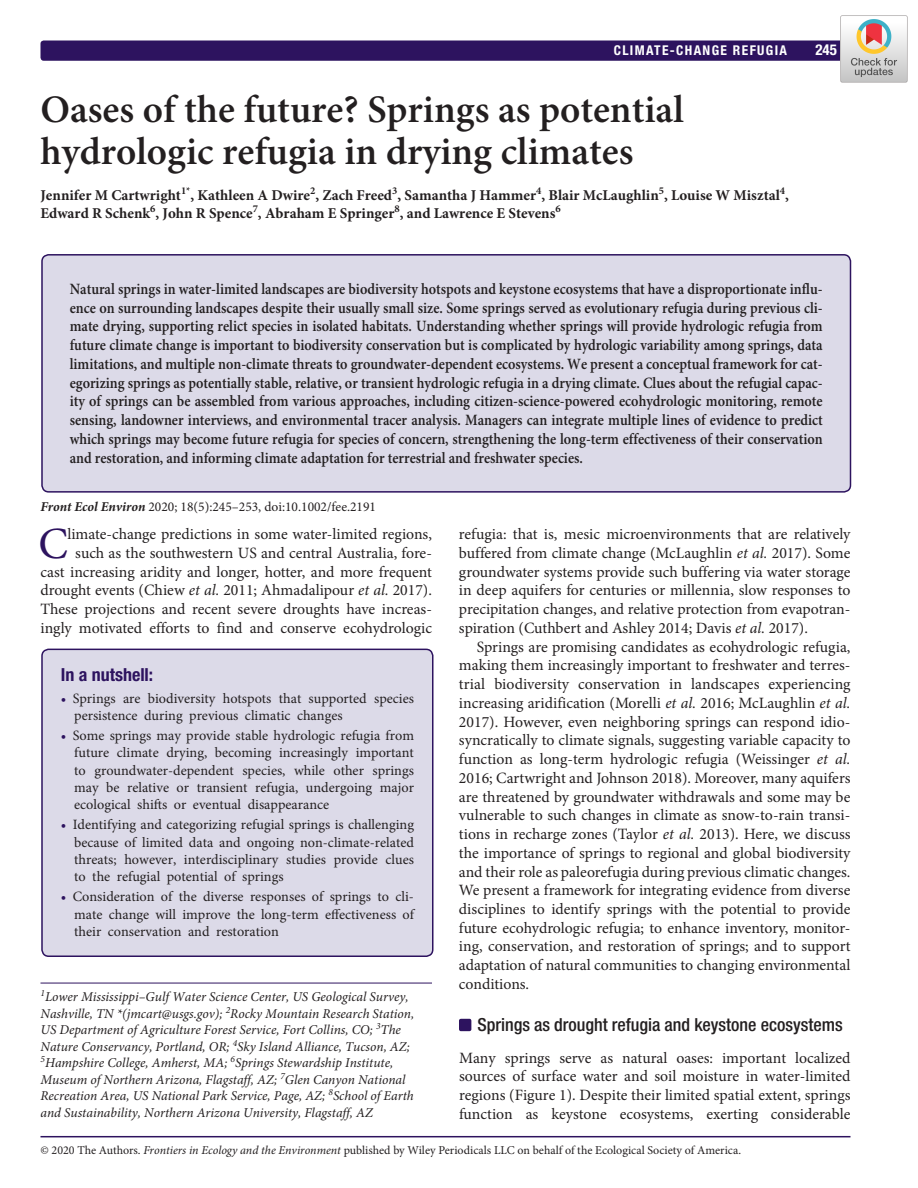
<style>
.page{position:relative;width:918px;height:1188px;background:#fff}
.page>*{position:absolute;margin:0;border:0;box-sizing:border-box;transform-origin:0 0}
.t1{font:44.55px "Minion Pro";color:#2d135f}
.t2{font:600 39px/42px "Minion Pro";color:#231f20}
.t3{font:500 condensed 18px "Helvetica Neue LT Std";color:#231f20}
.t4{font:700 condensed 18px "Helvetica Neue LT Std";color:#2d135f}
.t5{font:15.75px/18.8px "Minion Pro";color:#231f20;text-align:justify}
.t6{font:600 15.75px/18.8px "Minion Pro";color:#231f20;text-align:justify;scale:.9 1}
.t7{font:700 15px/18px "Minion Pro";color:#231f20}
.t8{font:700 condensed 15px "Helvetica Neue LT Std";color:#fff}
.t9{font:14.25px/17.2px "Minion Pro";color:#231f20;text-align:justify}
.t10{font:italic 13.5px/16.5px "Minion Pro";color:#231f20}
.t11{font:13.5px "Minion Pro";color:#231f20}
.t12{font:700 condensed 13.5px "Helvetica Neue LT Std";letter-spacing:.1em;color:#fff}
.t13{font:12px "Minion Pro";color:#231f20}
.s1{font-weight:700;font-style:italic}
.s2{font-style:italic}
.s3{color:#2d135f}
</style>
<div class="page">
<hr style="left:40px;top:1136px;width:810px;height:1px;background:#2d135f">
<div style="left:40px;top:40px;width:811px;height:21px;background:#2d135f;border-radius:3px"></div>
<div style="left:459px;top:1019px;width:12px;height:12px;background:#2d135f;border-radius:2px"></div>
<div style="left:42px;top:255px;width:808px;height:237px;background:#dcdae8;border-radius:7px"></div>
<div style="left:41px;top:254px;width:810px;height:239px;border:2px solid #2d135f;border-radius:7px"></div>
<hr style="left:40px;top:983px;width:392px;height:1px;background:#2d135f">
<div style="left:42px;top:649px;width:391px;height:307px;background:#dcdae8;border-radius:7px"></div>
<div style="left:41px;top:649px;width:393px;height:308px;border:2px solid #2d135f;border-radius:7px"></div>
<img style="left:840px;top:15px;width:68px;height:67px">
<p class="t12" style="left:614px;top:42px;width:175px">CLIMATE-CHANGE REFUGIA</p>
<p class="t8" style="left:815px;top:41px;width:23px">245</p>
<h2 class="t2" style="left:40px;top:90px;width:645px">Oases of the future? Springs as potential hydrologic refugia in drying climates</h2>
<p class="t7" style="left:40px;top:186px;width:750px">Jennifer M Cartwright<sup>1*</sup>, Kathleen A Dwire<sup>2</sup>, Zach Freed<sup>3</sup>, Samantha J Hammer<sup>4</sup>, Blair McLaughlin<sup>5</sup>, Louise W Misztal<sup>4</sup>,<br>Edward R Schenk<sup>6</sup>, John R Spence<sup>7</sup>, Abraham E Springer<sup>8</sup>, and Lawrence E Stevens<sup>6</sup></p>
<p class="t6" style="left:70px;top:280px;width:838px">Natural springs in water-limited landscapes are biodiversity hotspots and keystone ecosystems that have a disproportionate influ&shy;ence on surrounding landscapes despite their usually small size. Some springs served as evolutionary refugia during previous cli&shy;mate drying, supporting relict species in isolated habitats. Understanding whether springs will provide hydrologic refugia from future climate change is important to biodiversity conservation but is complicated by hydrologic variability among springs, data limitations, and multiple non-climate threats to groundwater-dependent ecosystems. We present a conceptual framework for cat&shy;egorizing springs as potentially stable, relative, or transient hydrologic refugia in a drying climate. Clues about the refugial capac&shy;ity of springs can be assembled from various approaches, including citizen-science-powered ecohydrologic monitoring, remote sensing, landowner interviews, and environmental tracer analysis. Managers can integrate multiple lines of evidence to predict which springs may become future refugia for species of concern, strengthening the long-term effectiveness of their conservation and restoration, and informing climate adaptation for terrestrial and freshwater species.</p>
<p class="t11" style="left:40px;top:498px;width:337px"><span class="s1">Front Ecol Environ</span> 2020; 18(5):245–253, doi:10.1002/fee.2191</p>
<h1 class="t1" style="left:39px;top:514px;width:31px">C</h1>
<p class="t5" style="left:41px;top:525px;width:393px;text-align:right">limate-change predictions in some water-limited regions, such as the southwestern US and central Australia, fore-<br>cast increasing aridity and longer, hotter, and more frequent drought events (Chiew <span class="s2">et al.</span> 2011; Ahmadalipour <span class="s2">et al.</span> 2017).<br>These projections and recent severe droughts have increas&shy;ingly motivated efforts to find and conserve ecohydrologic</p>
<p class="t5" style="left:459px;top:525px;width:393px">refugia: that is, mesic microenvironments that are relatively buffered from climate change (McLaughlin <span class="s2">et al.</span> 2017). Some groundwater systems provide such buffering via water storage in deep aquifers for centuries or millennia, slow responses to precipitation changes, and relative protection from evapotran&shy;spiration (Cuthbert and Ashley 2014; Davis <span class="s2">et al.</span> 2017).</p>
<p class="t5" style="left:459px;top:637px;width:393px;text-indent:18px">Springs are promising candidates as ecohydrologic refugia, making them increasingly important to freshwater and terres&shy;trial biodiversity conservation in landscapes experiencing increasing aridification (Morelli <span class="s2">et al.</span> 2016; McLaughlin <span class="s2">et al.<br></span>2017). However, even neighboring springs can respond idio&shy;syncratically to climate signals, suggesting variable capacity to function as long-term hydrologic refugia (Weissinger <span class="s2">et al.<br></span>2016; Cartwright and Johnson 2018). Moreover, many aquifers are threatened by groundwater withdrawals and some may be vulnerable to such changes in climate as snow-to-rain transi&shy;tions in recharge zones (Taylor <span class="s2">et al.</span> 2013). Here, we discuss the importance of springs to regional and global biodiversity and their role as paleorefugia during previous climatic changes.<br>We present a framework for integrating evidence from diverse disciplines to identify springs with the potential to provide future ecohydrologic refugia; to enhance inventory, monitor&shy;ing, conservation, and restoration of springs; and to support adaptation of natural communities to changing environmental conditions.</p>
<p class="t3" style="left:477px;top:1014px;width:367px">Springs as drought refugia and keystone ecosystems</p>
<p class="t5" style="left:459px;top:1048px;width:393px">Many springs serve as natural oases: important localized sources of surface water and soil moisture in water-limited regions (Figure 1). Despite their limited spatial extent, springs function as keystone ecosystems, exerting considerable</p>
<p class="t4" style="left:61px;top:664px;width:94px">In a nutshell:</p>
<p class="t9" style="left:74px;top:690px;width:341px;text-indent:-13px"><span class="s3">•</span> Springs are biodiversity hotspots that supported species persistence during previous climatic changes</p>
<p class="t9" style="left:74px;top:727px;width:341px;text-indent:-13px"><span class="s3">•</span> Some springs may provide stable hydrologic refugia from future climate drying, becoming increasingly important to groundwater-dependent species, while other springs may be relative or transient refugia, undergoing major ecological shifts or eventual disappearance</p>
<p class="t9" style="left:74px;top:816px;width:341px;text-indent:-13px"><span class="s3">•</span> Identifying and categorizing refugial springs is challenging because of limited data and ongoing non-climate-related threats; however, interdisciplinary studies provide clues to the refugial potential of springs</p>
<p class="t9" style="left:74px;top:888px;width:341px;text-indent:-13px"><span class="s3">•</span> Consideration of the diverse responses of springs to cli&shy;mate change will improve the long-term effectiveness of their conservation and restoration</p>
<p class="t10" style="left:40px;top:989px;width:375px"><sup>1</sup>Lower Mississippi–Gulf Water Science Center, US Geological Survey, Nashville, TN *(jmcart@usgs.gov); <sup>2</sup>Rocky Mountain Research Station, US Department of Agriculture Forest Service, Fort Collins, CO; <sup>3</sup>The Nature Conservancy, Portland, OR; <sup>4</sup>Sky Island Alliance, Tucson, AZ; <sup>5</sup>Hampshire College, Amherst, MA; <sup>6</sup>Springs Stewardship Institute, Museum of Northern Arizona, Flagstaff, AZ; <sup>7</sup>Glen Canyon National Recreation Area, US National Park Service, Page, AZ; <sup>8</sup>School of Earth and Sustainability, Northern Arizona University, Flagstaff, AZ</p>
<p class="t13" style="left:40px;top:1142px;width:702px">© 2020 The Authors. <span class="s2">Frontiers in Ecology and the Environment</span> published by Wiley Periodicals LLC on behalf of the Ecological Society of America.</p>
</div>
